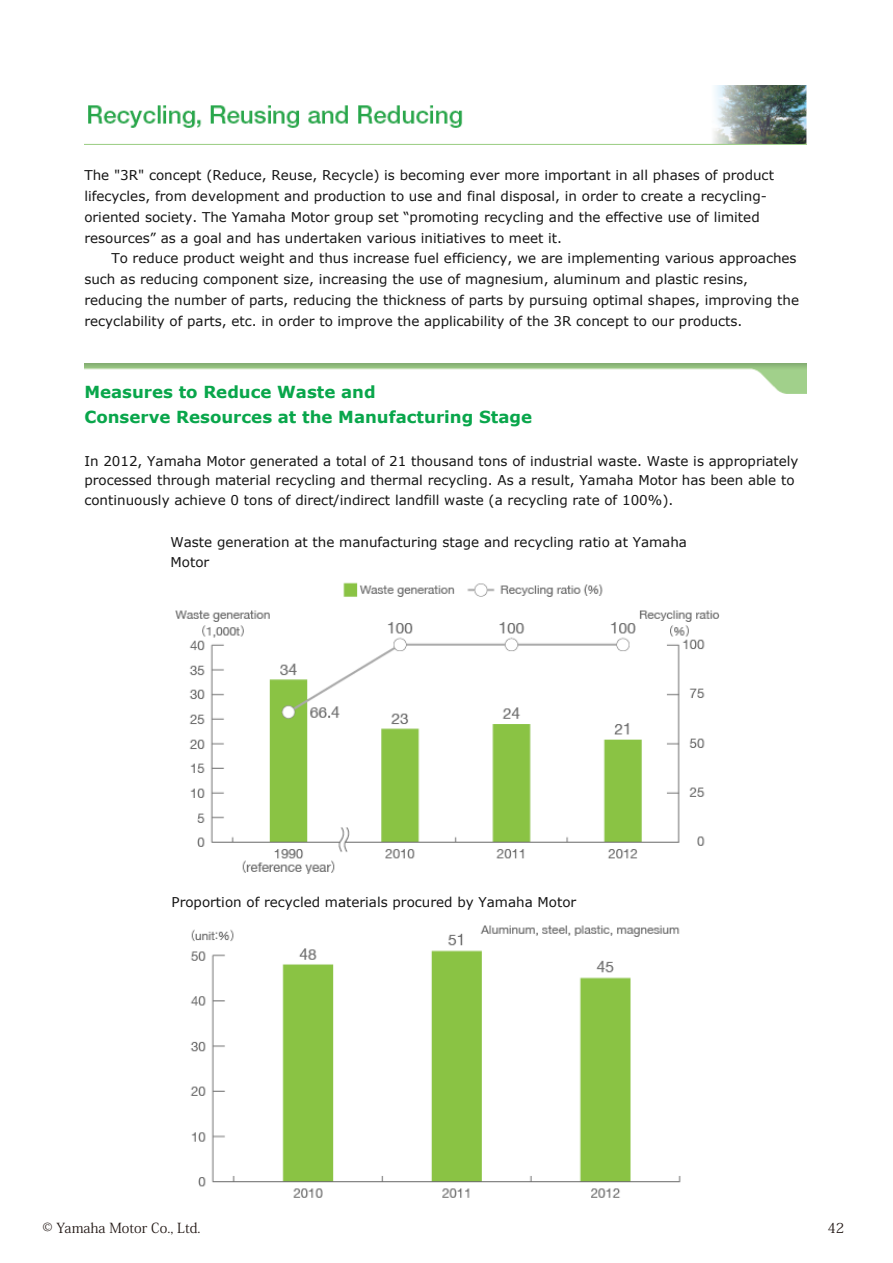
<style>
.page{position:relative;width:893px;height:1263px;background:#fff}
.page>*{position:absolute;margin:0;border:0;box-sizing:border-box;transform-origin:0 0}
.t1{font:700 16.65px/24.9px "Verdana";color:#09a64b}
.t2{font:13.8px "Koz Min Pro";color:#221815}
.t3{font:13.5px/19.6px "Verdana";color:#151515}
</style>
<div class="page">
<img style="left:84px;top:364px;width:722px;height:30px">
<img style="left:84px;top:86px;width:722px;height:58px">
<img style="left:175px;top:582px;width:545px;height:291px">
<img style="left:190px;top:925px;width:491px;height:273px">
<p class="t3" style="left:85px;top:164px;width:691px">The "3R" concept (Reduce, Reuse, Recycle) is becoming ever more important in all phases of product</p>
<p class="t3" style="left:85px;top:206px;width:677px">oriented society. The Yamaha Motor group set “promoting recycling and the effective use of limited</p>
<p class="t3" style="left:84px;top:167px;width:691px">The "3R" concept (Reduce, Reuse, Recycle) is becoming ever more important in all phases of product</p>
<p class="t3" style="left:84px;top:208px;width:677px">oriented society. The Yamaha Motor group set “promoting recycling and the effective use of limited</p>
<p class="t3" style="left:85px;top:185px;width:684px">lifecycles, from development and production to use and final disposal, in order to create a recycling-</p>
<p class="t3" style="left:85px;top:226px;width:479px">resources” as a goal and has undertaken various initiatives to meet it.</p>
<p class="t3" style="left:112px;top:247px;width:687px">To reduce product weight and thus increase fuel efficiency, we are implementing various approaches</p>
<p class="t3" style="left:85px;top:268px;width:665px">such as reducing component size, increasing the use of magnesium, aluminum and plastic resins,</p>
<p class="t3" style="left:85px;top:289px;width:716px">reducing the number of parts, reducing the thickness of parts by pursuing optimal shapes, improving the</p>
<p class="t3" style="left:85px;top:309px;width:660px">recyclability of parts, etc. in order to improve the applicability of the 3R concept to our products.</p>
<p class="t3" style="left:84px;top:187px;width:684px">lifecycles, from development and production to use and final disposal, in order to create a recycling-</p>
<p class="t3" style="left:84px;top:229px;width:479px">resources” as a goal and has undertaken various initiatives to meet it.</p>
<p class="t3" style="left:111px;top:250px;width:687px">To reduce product weight and thus increase fuel efficiency, we are implementing various approaches</p>
<p class="t3" style="left:84px;top:270px;width:665px">such as reducing component size, increasing the use of magnesium, aluminum and plastic resins,</p>
<p class="t3" style="left:84px;top:291px;width:716px">reducing the number of parts, reducing the thickness of parts by pursuing optimal shapes, improving the</p>
<p class="t3" style="left:84px;top:312px;width:660px">recyclability of parts, etc. in order to improve the applicability of the 3R concept to our products.</p>
<p class="t1" style="left:85px;top:378px;width:449px">Measures to Reduce Waste and<br>Conserve Resources at the Manufacturing Stage</p>
<p class="t3" style="left:85px;top:449px;width:716px">In 2012, Yamaha Motor generated a total of 21 thousand tons of industrial waste. Waste is appropriately processed through material recycling and thermal recycling. As a result, Yamaha Motor has been able to continuously achieve 0 tons of direct/indirect landfill waste (a recycling rate of 100% .(</p>
<p class="t3" style="left:172px;top:530px;width:518px;line-height:20.7px">Waste generation at the manufacturing stage and recycling ratio at Yamaha<br>Motor</p>
<p class="t1" style="left:84px;top:381px;width:449px">Measures to Reduce Waste and<br>Conserve Resources at the Manufacturing Stage</p>
<p class="t3" style="left:84px;top:452px;width:716px">In 2012, Yamaha Motor generated a total of 21 thousand tons of industrial waste. Waste is appropriately processed through material recycling and thermal recycling. As a result, Yamaha Motor has been able to continuously achieve 0 tons of direct/indirect landfill waste (a recycling rate of 100% .(</p>
<p class="t3" style="left:170px;top:532px;width:518px;line-height:20.7px">Waste generation at the manufacturing stage and recycling ratio at Yamaha<br>Motor</p>
<p class="t3" style="left:172px;top:893px;width:406px">Proportion of recycled materials procured by Yamaha Motor</p>
<p class="t3" style="left:170px;top:896px;width:406px">Proportion of recycled materials procured by Yamaha Motor</p>
<p class="t2" style="left:43px;top:1218px;width:160px">© Yamaha Motor Co., Ltd.</p>
<p class="t2" style="left:827px;top:1218px;width:18px">42</p>
</div>
